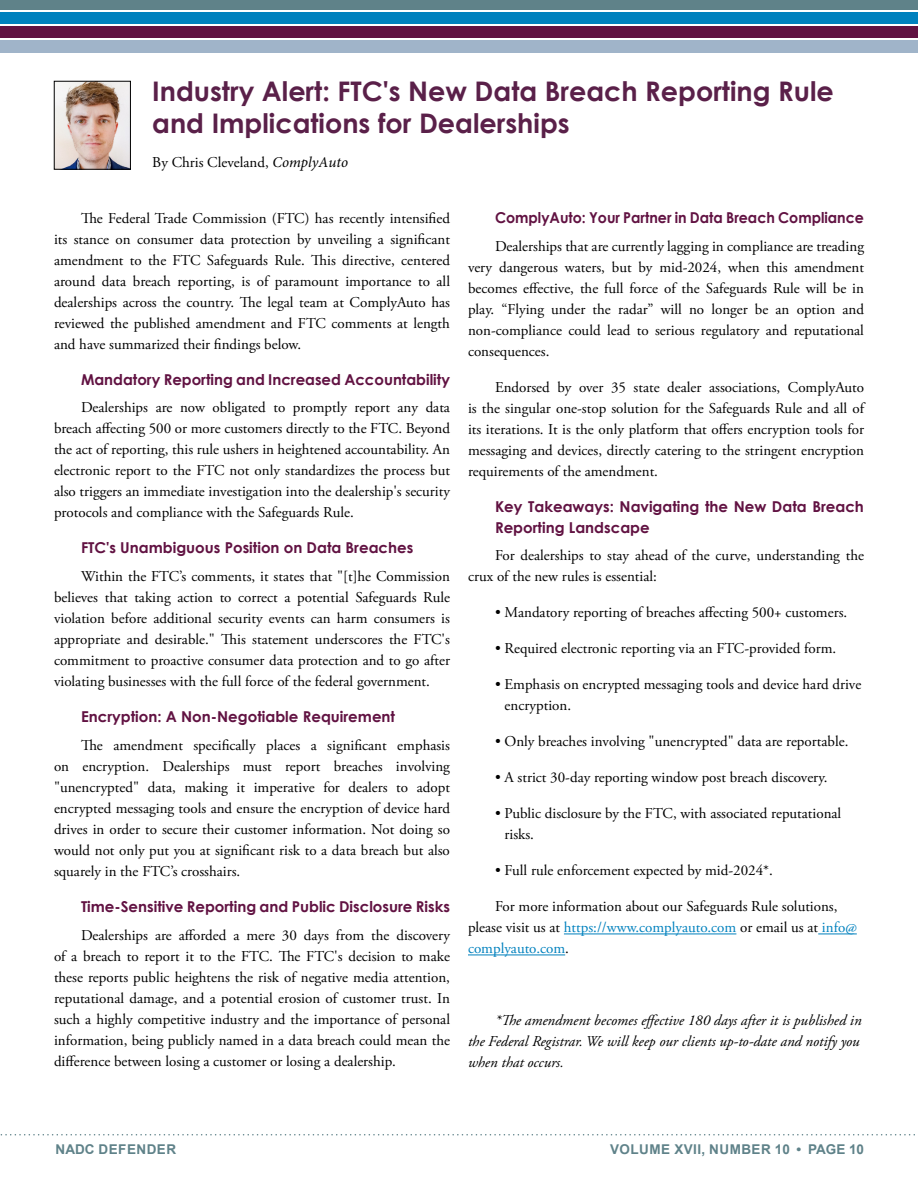
<style>
.page{position:relative;width:918px;height:1188px;background:#fff}
.page>*{position:absolute;margin:0;border:0;box-sizing:border-box;transform-origin:0 0}
.t1{font:700 27px/31.5px "Century Gothic";color:#5a2049}
.t2{font:15px/21px "Adobe Garamond Pro";color:#000;text-align:justify}
.t3{font:700 15px/21px "Century Gothic";color:#611242}
.t4{font:italic 15px/21px "Adobe Garamond Pro";color:#000}
.t5{font:700 15px "Century Gothic";color:#611242;scale:.95 1}
.t6{font:700 13.5px "Arial";letter-spacing:.035em;color:#5f8289}
.s1{font-family:"Minion Pro";font-style:italic}
.s2{color:#0081be}
</style>
<div class="page">
<svg style="left:0;top:1134px;width:915px;height:2px"></svg>
<div style="left:0;top:25px;width:918px;height:13px;background:#611242"></div>
<div style="left:0;top:11px;width:918px;height:14px;background:#0081be"></div>
<div style="left:0;top:0;width:918px;height:11px;background:#5f8289"></div>
<hr style="left:0;top:10px;width:918px;height:2px;background:#fff">
<hr style="left:0;top:24px;width:918px;height:1px;background:#fff">
<div style="left:0;top:39px;width:918px;height:14px;background:#a0b4c9"></div>
<hr style="left:0;top:38px;width:918px;height:2px;background:#fff">
<hr style="left:564px;top:934px;width:172px;height:1px;background:#0081be">
<hr style="left:818px;top:934px;width:39px;height:1px;background:#0081be">
<hr style="left:468px;top:955px;width:97px;height:1px;background:#0081be">
<img style="left:56px;top:83px;width:73px;height:85px">
<div style="left:54px;top:81px;width:77px;height:89px;border:1px solid #000"></div>
<h1 class="t1" style="left:152px;top:74px;width:683px">Industry Alert: FTC's New Data Breach Reporting Rule and Implications for Dealerships</h1>
<p class="t2" style="left:152px;top:152px;width:197px">By Chris Cleveland, <span class="s1">ComplyAuto</span></p>
<p class="t2" style="left:54px;top:208px;width:398px;text-indent:27px">The Federal Trade Commission (FTC) has recently intensified its stance on consumer data protection by unveiling a significant amendment to the FTC Safeguards Rule. This directive, centered around data breach reporting, is of paramount importance to all dealerships across the country. The legal team at ComplyAuto has reviewed the published amendment and FTC comments at length and have summarized their findings below.</p>
<p class="t3" style="left:81px;top:368px;width:370px">Mandatory Reporting and Increased Accountability</p>
<p class="t2" style="left:54px;top:398px;width:398px;text-indent:27px">Dealerships are now obligated to promptly report any data breach affecting 500 or more customers directly to the FTC. Beyond the act of reporting, this rule ushers in heightened accountability. An electronic report to the FTC not only standardizes the process but also triggers an immediate investigation into the dealership's security protocols and compliance with the Safeguards Rule.</p>
<p class="t3" style="left:81px;top:537px;width:334px">FTC's Unambiguous Position on Data Breaches</p>
<p class="t2" style="left:54px;top:566px;width:398px;text-indent:27px">Within the FTC’s comments, it states that "[t]he Commission believes that taking action to correct a potential Safeguards Rule violation before additional security events can harm consumers is appropriate and desirable." This statement underscores the FTC's commitment to proactive consumer data protection and to go after violating businesses with the full force of the federal government.</p>
<p class="t3" style="left:81px;top:705px;width:316px">Encryption: A Non-Negotiable Requirement</p>
<p class="t2" style="left:54px;top:735px;width:398px;text-indent:27px">The amendment specifically places a significant emphasis on encryption. Dealerships must report breaches involving "unencrypted" data, making it imperative for dealers to adopt encrypted messaging tools and ensure the encryption of device hard drives in order to secure their customer information. Not doing so would not only put you at significant risk to a data breach but also squarely in the FTC’s crosshairs.</p>
<p class="t3" style="left:81px;top:895px;width:371px">Time-Sensitive Reporting and Public Disclosure Risks</p>
<p class="t2" style="left:54px;top:925px;width:398px;text-indent:27px">Dealerships are afforded a mere 30 days from the discovery of a breach to report it to the FTC. The FTC's decision to make these reports public heightens the risk of negative media attention, reputational damage, and a potential erosion of customer trust. In such a highly competitive industry and the importance of personal information, being publicly named in a data breach could mean the difference between losing a customer or losing a dealership.</p>
<p class="t5" style="left:495px;top:206px;width:390px">ComplyAuto: Your Partner in Data Breach Compliance</p>
<p class="t2" style="left:468px;top:236px;width:398px;text-indent:27px">Dealerships that are currently lagging in compliance are treading very dangerous waters, but by mid-2024, when this amendment becomes effective, the full force of the Safeguards Rule will be in play. “Flying under the radar” will no longer be an option and non-compliance could lead to serious regulatory and reputational consequences.</p>
<p class="t2" style="left:468px;top:377px;width:398px;text-indent:27px">Endorsed by over 35 state dealer associations, ComplyAuto is the singular one-stop solution for the Safeguards Rule and all of its iterations. It is the only platform that offers encryption tools for messaging and devices, directly catering to the stringent encryption requirements of the amendment.</p>
<p class="t3" style="left:495px;top:495px;width:370px">Key Takeaways: Navigating the New Data Breach<br>Reporting Landscape</p>
<p class="t2" style="left:468px;top:546px;width:398px;text-indent:27px">For dealerships to stay ahead of the curve, understanding the crux of the new rules is essential:</p>
<p class="t2" style="left:495px;top:603px;width:354px">• Mandatory reporting of breaches affecting 500+ customers.</p>
<p class="t2" style="left:495px;top:639px;width:343px">• Required electronic reporting via an FTC-provided form.</p>
<p class="t2" style="left:505px;top:675px;width:358px;text-indent:-10px">• Emphasis on encrypted messaging tools and device hard drive encryption.</p>
<p class="t2" style="left:495px;top:732px;width:355px">• Only breaches involving "unencrypted" data are reportable.</p>
<p class="t2" style="left:495px;top:768px;width:334px">• A strict 30-day reporting window post breach discovery.</p>
<p class="t2" style="left:505px;top:804px;width:338px;text-indent:-10px">• Public disclosure by the FTC, with associated reputational risks.</p>
<p class="t2" style="left:495px;top:861px;width:279px">• Full rule enforcement expected by mid-2024*.</p>
<p class="t2" style="left:468px;top:897px;width:390px;text-align:left;text-indent:27px">For more information about our Safeguards Rule solutions, please visit us at <span class="s2">https://www.complyauto.com</span> or email us at <span class="s2">info@ complyauto.com</span>.</p>
<p class="t4" style="left:468px;top:1011px;width:395px;text-indent:27px">*The amendment becomes effective 180 days after it is published in the Federal Registrar. We will keep our clients up-to-date and notify you when that occurs.</p>
<p class="t6" style="left:56px;top:1139px;width:122px">NADC DEFENDER</p>
<p class="t6" style="left:610px;top:1139px;width:256px">VOLUME XVII, NUMBER 10 • PAGE 10</p>
</div>
